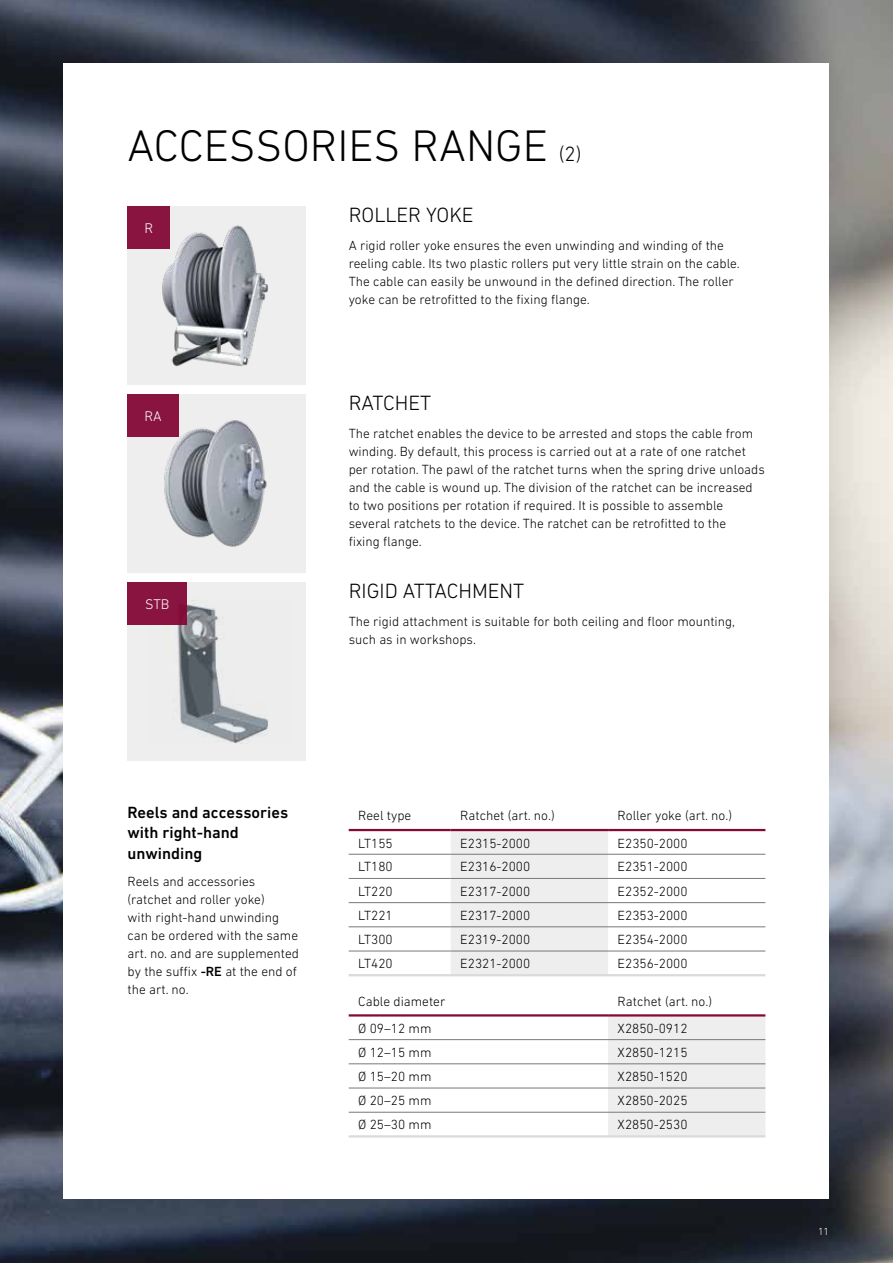
<style>
.page{position:relative;width:893px;height:1263px;background:#fff}
.page>*{position:absolute;margin:0;border:0;box-sizing:border-box;transform-origin:0 0}
.t1{font:300 45px "DIN Next LT Pro";color:#000}
.t2{font:300 21px "DIN Next LT Pro";color:#000}
.t3{font:500 16.5px/20.2px "DIN Next LT Pro";color:#000}
.t4{font:300 14.25px "DIN Next LT Pro";color:#fff}
.t5{font:300 13.5px/18px "DIN Next LT Pro";color:#000}
.t6{font:300 10.5px "DIN Next LT Pro";color:#fff}
.s1{font-size:21px}
.s2{font-weight:500}
</style>
<div class="page">
<img style="left:0;top:0;width:893px;height:1263px">
<div style="left:64px;top:64px;width:765px;height:1135px;background:#fff"></div>
<div style="left:128px;top:206px;width:178px;height:179px;background:#eee"></div>
<img style="left:162px;top:225px;width:106px;height:142px">
<div style="left:128px;top:394px;width:178px;height:179px;background:#eee"></div>
<img style="left:164px;top:420px;width:103px;height:127px">
<div style="left:128px;top:583px;width:178px;height:178px;background:#eee"></div>
<img style="left:177px;top:600px;width:91px;height:144px">
<div style="left:451px;top:831px;width:157px;height:143px;background:#eee"></div>
<hr style="left:349px;top:854px;width:102px;height:1px;background:#76787d">
<hr style="left:451px;top:854px;width:157px;height:1px;background:#76787d">
<hr style="left:608px;top:854px;width:157px;height:1px;background:#76787d">
<hr style="left:349px;top:878px;width:102px;height:1px;background:#76787d">
<hr style="left:451px;top:878px;width:157px;height:1px;background:#76787d">
<hr style="left:608px;top:878px;width:157px;height:1px;background:#76787d">
<hr style="left:349px;top:902px;width:102px;height:1px;background:#76787d">
<hr style="left:451px;top:902px;width:157px;height:1px;background:#76787d">
<hr style="left:608px;top:902px;width:157px;height:1px;background:#76787d">
<hr style="left:349px;top:926px;width:102px;height:1px;background:#76787d">
<hr style="left:451px;top:926px;width:157px;height:1px;background:#76787d">
<hr style="left:608px;top:926px;width:157px;height:1px;background:#76787d">
<hr style="left:349px;top:951px;width:102px;height:1px;background:#76787d">
<hr style="left:451px;top:951px;width:157px;height:1px;background:#76787d">
<hr style="left:608px;top:951px;width:157px;height:1px;background:#76787d">
<hr style="left:349px;top:829px;width:102px;height:2px;background:#840936">
<hr style="left:451px;top:829px;width:157px;height:2px;background:#840936">
<hr style="left:608px;top:829px;width:157px;height:2px;background:#840936">
<hr style="left:349px;top:974px;width:102px;height:2px;background:#dadada">
<hr style="left:451px;top:974px;width:157px;height:2px;background:#dadada">
<hr style="left:608px;top:974px;width:157px;height:2px;background:#dadada">
<div style="left:608px;top:1016px;width:157px;height:119px;background:#eee"></div>
<hr style="left:349px;top:1039px;width:259px;height:1px;background:#76787d">
<hr style="left:608px;top:1039px;width:157px;height:1px;background:#76787d">
<hr style="left:349px;top:1063px;width:259px;height:1px;background:#76787d">
<hr style="left:608px;top:1063px;width:157px;height:1px;background:#76787d">
<hr style="left:349px;top:1088px;width:259px;height:1px;background:#76787d">
<hr style="left:608px;top:1088px;width:157px;height:1px;background:#76787d">
<hr style="left:349px;top:1112px;width:259px;height:1px;background:#76787d">
<hr style="left:608px;top:1112px;width:157px;height:1px;background:#76787d">
<hr style="left:349px;top:1014px;width:259px;height:2px;background:#840936">
<hr style="left:608px;top:1014px;width:157px;height:2px;background:#840936">
<hr style="left:349px;top:1135px;width:259px;height:2px;background:#dadada">
<hr style="left:608px;top:1135px;width:157px;height:2px;background:#dadada">
<div style="left:128px;top:206px;width:42px;height:43px;background:#89143f"></div>
<div style="left:128px;top:394px;width:51px;height:43px;background:#89143f"></div>
<div style="left:128px;top:583px;width:59px;height:42px;background:#89143f"></div>
<h1 class="t1" style="left:128px;top:120px;width:455px">ACCESSORIES RANGE <span class="s1">(2)</span></h1>
<p class="t4" style="left:144px;top:220px;width:10px">R</p>
<p class="t4" style="left:144px;top:408px;width:19px">RA</p>
<p class="t4" style="left:145px;top:596px;width:26px">STB</p>
<h2 class="t2" style="left:349px;top:203px;width:126px">ROLLER YOKE</h2>
<p class="t5" style="left:349px;top:236px;width:393px">A rigid roller yoke ensures the even unwinding and winding of the reeling cable. Its two plastic rollers put very little strain on the cable.<br>The cable can easily be unwound in the defined direction. The roller yoke can be retrofitted to the fixing flange.</p>
<h2 class="t2" style="left:349px;top:391px;width:84px">RATCHET</h2>
<p class="t5" style="left:349px;top:424px;width:418px">The ratchet enables the device to be arrested and stops the cable from winding. By default, this process is carried out at a rate of one ratchet per rotation. The pawl of the ratchet turns when the spring drive unloads and the cable is wound up. The division of the ratchet can be increased to two positions per rotation if required. It is possible to assemble several ratchets to the device. The ratchet can be retrofitted to the<br>fixing flange.</p>
<h2 class="t2" style="left:349px;top:579px;width:177px">RIGID ATTACHMENT</h2>
<p class="t5" style="left:349px;top:612px;width:388px">The rigid attachment is suitable for both ceiling and floor mounting, such as in workshops.</p>
<p class="t3" style="left:128px;top:802px;width:162px">Reels and accessories with right-hand unwinding</p>
<p class="t5" style="left:128px;top:872px;width:173px">Reels and accessories (ratchet and roller yoke)<br>with right-hand unwinding can be ordered with the same art. no. and are supplemented by the suffix <span class="s2">-RE</span> at the end of the art. no.</p>
<p class="t5" style="left:358px;top:807px;width:55px">Reel type</p>
<p class="t5" style="left:460px;top:807px;width:96px">Ratchet (art. no.)</p>
<p class="t5" style="left:618px;top:807px;width:116px">Roller yoke (art. no.)</p>
<p class="t5" style="left:358px;top:834px;width:36px">LT155</p>
<p class="t5" style="left:460px;top:834px;width:72px">E2315-2000</p>
<p class="t5" style="left:618px;top:834px;width:72px">E2350-2000</p>
<p class="t5" style="left:358px;top:858px;width:36px">LT180</p>
<p class="t5" style="left:460px;top:858px;width:72px">E2316-2000</p>
<p class="t5" style="left:618px;top:858px;width:72px">E2351-2000</p>
<p class="t5" style="left:358px;top:882px;width:36px">LT220</p>
<p class="t5" style="left:460px;top:882px;width:72px">E2317-2000</p>
<p class="t5" style="left:618px;top:882px;width:72px">E2352-2000</p>
<p class="t5" style="left:358px;top:906px;width:36px">LT221</p>
<p class="t5" style="left:460px;top:906px;width:72px">E2317-2000</p>
<p class="t5" style="left:618px;top:906px;width:72px">E2353-2000</p>
<p class="t5" style="left:358px;top:930px;width:36px">LT300</p>
<p class="t5" style="left:460px;top:930px;width:72px">E2319-2000</p>
<p class="t5" style="left:618px;top:930px;width:72px">E2354-2000</p>
<p class="t5" style="left:358px;top:954px;width:36px">LT420</p>
<p class="t5" style="left:460px;top:954px;width:72px">E2321-2000</p>
<p class="t5" style="left:618px;top:954px;width:72px">E2356-2000</p>
<p class="t5" style="left:358px;top:992px;width:89px">Cable diameter</p>
<p class="t5" style="left:618px;top:992px;width:96px">Ratchet (art. no.)</p>
<p class="t5" style="left:358px;top:1019px;width:75px">Ø 09–12 mm</p>
<p class="t5" style="left:618px;top:1019px;width:71px">X2850-0912</p>
<p class="t5" style="left:358px;top:1043px;width:75px">Ø 12–15 mm</p>
<p class="t5" style="left:618px;top:1043px;width:71px">X2850-1215</p>
<p class="t5" style="left:358px;top:1067px;width:75px">Ø 15–20 mm</p>
<p class="t5" style="left:618px;top:1067px;width:71px">X2850-1520</p>
<p class="t5" style="left:358px;top:1091px;width:75px">Ø 20–25 mm</p>
<p class="t5" style="left:618px;top:1091px;width:71px">X2850-2025</p>
<p class="t5" style="left:358px;top:1115px;width:75px">Ø 25–30 mm</p>
<p class="t5" style="left:618px;top:1115px;width:71px">X2850-2530</p>
<p class="t6" style="left:818px;top:1225px;width:13px">11</p>
</div>
